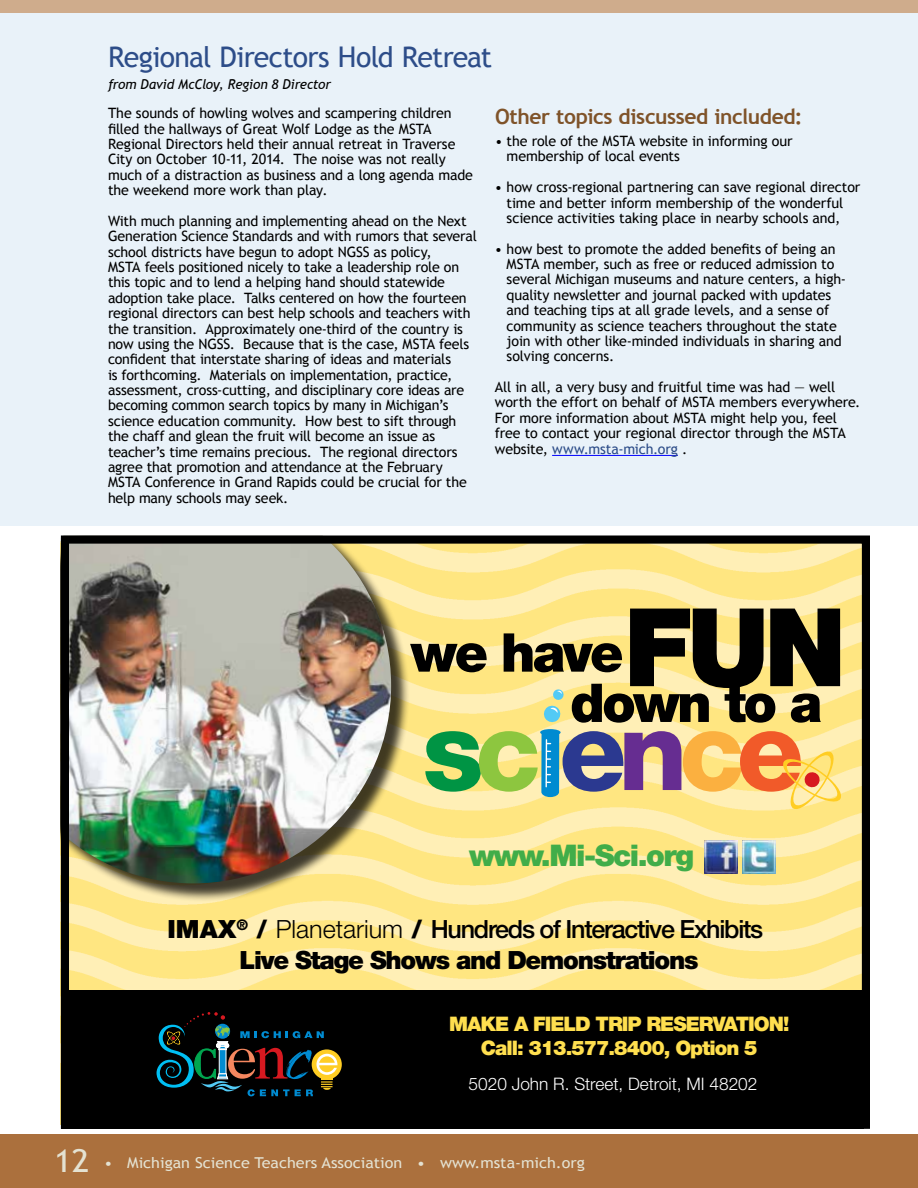
<style>
.page{position:relative;width:918px;height:1188px;background:#fff}
.page>*{position:absolute;margin:0;border:0;box-sizing:border-box;transform-origin:0 0}
.t1{font:800 110.25px "Helvetica Neue";letter-spacing:-.075em;color:#009444}
.t2{font:900 108.6px "Helvetica Neue";color:#000}
.t3{font:900 53.55px/50.2px "Helvetica Neue";letter-spacing:-.05em;color:#000}
.t4{font:900 29.85px "Helvetica Neue";letter-spacing:-.05em;color:#41ad49}
.t5{font:28.5px "Trebuchet MS";letter-spacing:-.03em;color:#2d4d89}
.t6{font:900 25.2px/30.2px "Helvetica Neue";letter-spacing:-.05em;color:#000;text-align:center}
.t7{font:700 21px "Trebuchet MS";letter-spacing:-.02em;color:#7f5329}
.t8{font:900 20.1px/24.2px "Helvetica Neue";letter-spacing:-.05em;color:#ffdf4f;text-align:center}
.t9{font:300 17.25px "Helvetica Neue";color:#fff}
.t10{font:15px "Trebuchet MS";color:#e4e2d2;scale:1.08 1}
.t11{font:14.25px/15.5px "Trebuchet MS";letter-spacing:-.01em;color:#000}
.t12{font:italic 13.5px "Trebuchet MS";letter-spacing:-.015em;color:#000}
.s1{color:#2d4d89}
.s2{color:#8dc63f}
.s3{color:#2b3990}
.s4{color:#662d91}
.s5{color:#fbb040}
.s6{color:#f15a29}
.s7{font-weight:300}
.s8{font-weight:500}
.s9{font-size:31.5px}
</style>
<div class="page">
<div style="left:0;top:1134px;width:918px;height:54px;background:#ab703d"></div>
<div style="left:0;top:0;width:918px;height:18px;background:#cfac8c"></div>
<div style="left:0;top:14px;width:918px;height:512px;background:#e9f2f9"></div>
<hr style="left:552px;top:455px;width:126px;height:1px;background:#00f">
<img style="left:70px;top:545px;width:791px;height:446px">
<svg style="left:540px;top:729px;width:21px;height:68px"></svg>
<svg style="left:543px;top:689px;width:21px;height:34px"></svg>
<svg style="left:780px;top:749px;width:61px;height:63px;background:#fddc81"></svg>
<div style="left:61px;top:536px;width:348px;height:366px;background:#000;opacity:.75"></div>
<img style="left:70px;top:545px;width:321px;height:338px">
<div style="left:61px;top:536px;width:809px;height:593px;border:8px solid #000"></div>
<img style="left:704px;top:840px;width:33px;height:33px">
<img style="left:743px;top:840px;width:32px;height:33px">
<div style="left:61px;top:991px;width:803px;height:138px;background:#000"></div>
<svg style="left:312px;top:1049px;width:30px;height:31px"></svg>
<svg style="left:157px;top:1012px;width:180px;height:84px"></svg>
<h3 class="t5" style="left:108px;top:41px;width:386px">Regional Directors Hold Retreat</h3>
<p class="t12" style="left:108px;top:77px;width:225px">from David McCloy, Region 8 Director</p>
<p class="t11" style="left:108px;top:106px;width:367px">The sounds of howling wolves and scampering children filled the hallways of Great Wolf Lodge as the MSTA Regional Directors held their annual retreat in Traverse City on October 10-11, 2014. The noise was not really much of a distraction as business and a long agenda made the weekend more work than play.</p>
<p class="t11" style="left:108px;top:213px;width:370px">With much planning and implementing ahead on the Next Generation Science Standards and with rumors that several school districts have begun to adopt NGSS as policy,<br>MSTA feels positioned nicely to take a leadership role on this topic and to lend a helping hand should statewide adoption take place. Talks centered on how the fourteen regional directors can best help schools and teachers with the transition. Approximately one-third of the country is now using the NGSS. Because that is the case, MSTA feels confident that interstate sharing of ideas and materials<br>is forthcoming. Materials on implementation, practice, assessment, cross-cutting, and disciplinary core ideas are becoming common search topics by many in Michigan’s science education community. How best to sift through the chaff and glean the fruit will become an issue as teacher’s time remains precious. The regional directors agree that promotion and attendance at the February MSTA Conference in Grand Rapids could be crucial for the help many schools may seek.</p>
<h3 class="t7" style="left:495px;top:103px;width:309px">Other topics discussed included:</h3>
<p class="t11" style="left:507px;top:134px;width:288px;text-indent:-12px">• the role of the MSTA website in informing our membership of local events</p>
<p class="t11" style="left:495px;top:180px;width:367px;text-align:center">• how cross-regional partnering can save regional director time and better inform membership of the wonderful science activities taking place in nearby schools and,</p>
<p class="t11" style="left:507px;top:241px;width:341px;text-indent:-12px">• how best to promote the added benefits of being an MSTA member, such as free or reduced admission to several Michigan museums and nature centers, a high&shy;quality newsletter and journal packed with updates and teaching tips at all grade levels, and a sense of community as science teachers throughout the state join with other like-minded individuals in sharing and solving concerns.</p>
<p class="t11" style="left:495px;top:380px;width:367px">All in all, a very busy and fruitful time was had — well worth the effort on behalf of MSTA members everywhere.<br>For more information about MSTA might help you, feel free to contact your regional director through the MSTA website, <span class="s1">www.msta-mich.org</span> .</p>
<h2 class="t2" style="left:624px;top:583px;width:224px">FUN</h2>
<h3 class="t3" style="left:570px;top:627px;width:254px;text-indent:-160px">we have<br>down to a</h3>
<h1 class="t1" style="left:422px;top:685px;width:383px">s<span class="s2">c</span> <span class="s3">e</span><span class="s4">n</span><span class="s5">c</span><span class="s6">e</span></h1>
<h3 class="t4" style="left:469px;top:837px;width:227px">www.Mi-Sci.org</h3>
<h3 class="t6" style="left:168px;top:914px;width:597px">IMAX<sup>®</sup> / <span class="s7">Planetarium</span> / <span class="s8">Hundreds of Interactive Exhibits<br></span>Live Stage Shows and Demonstrations</h3>
<h3 class="t8" style="left:449px;top:1012px;width:342px">MAKE A FIELD TRIP RESERVATION!<br>Call: 313.577.8400, Option 5</h3>
<p class="t9" style="left:469px;top:1073px;width:290px">5020 John R. Street, Detroit, MI 48202</p>
<p class="t10" style="left:54px;top:1154px;width:493px"><span class="s9">12</span> • Michigan Science Teachers Association • www.msta-mich.org</p>
</div>
